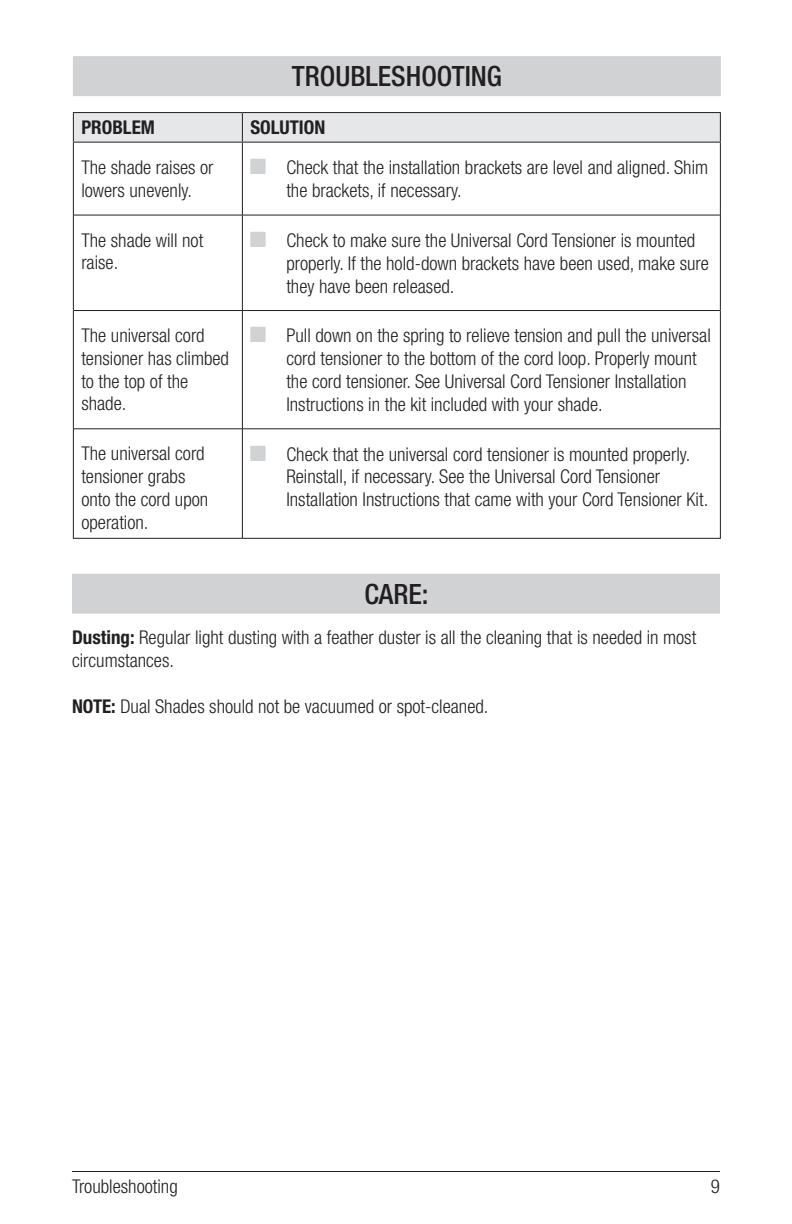
<style>
.page{position:relative;width:792px;height:1224px;background:#fff}
.page>*{position:absolute;margin:0;border:0;box-sizing:border-box;transform-origin:0 0}
.head-Grey{font:500 condensed 28px "Helvetica Neue LT Std";color:#231f20}
.bullets{font:300 condensed 19px/22.8px "Helvetica Neue LT Std";color:#231f20}
.body_10light{font:300 condensed 19px/22.8px "Helvetica Neue LT Std";color:#231f20}
.body_10light-2{font:700 condensed 19px "Helvetica Neue LT Std";color:#231f20}
.s1{color:#d1d2d4}
.s2{font-weight:700}
</style>
<div class="page">
<hr style="left:72px;top:1171px;width:648px;height:1px;background:#231f20">
<div style="left:73px;top:56px;width:648px;height:40px;background:#d1d2d4"></div>
<hr style="left:242px;top:143px;width:1px;height:72px;background:#231f20">
<hr style="left:74px;top:215px;width:168px;height:1px;background:#231f20">
<hr style="left:242px;top:215px;width:478px;height:1px;background:#231f20">
<hr style="left:242px;top:215px;width:1px;height:95px;background:#231f20">
<hr style="left:74px;top:310px;width:168px;height:1px;background:#231f20">
<hr style="left:242px;top:310px;width:478px;height:1px;background:#231f20">
<hr style="left:242px;top:311px;width:1px;height:118px;background:#231f20">
<hr style="left:74px;top:428px;width:168px;height:1px;background:#231f20">
<hr style="left:242px;top:428px;width:478px;height:1px;background:#231f20">
<hr style="left:242px;top:429px;width:1px;height:109px;background:#231f20">
<hr style="left:73px;top:538px;width:169px;height:1px;background:#231f20">
<hr style="left:242px;top:538px;width:479px;height:1px;background:#231f20">
<hr style="left:73px;top:143px;width:1px;height:72px;background:#231f20">
<hr style="left:720px;top:143px;width:1px;height:72px;background:#231f20">
<hr style="left:73px;top:215px;width:1px;height:96px;background:#231f20">
<hr style="left:720px;top:215px;width:1px;height:96px;background:#231f20">
<hr style="left:73px;top:311px;width:1px;height:118px;background:#231f20">
<hr style="left:720px;top:311px;width:1px;height:118px;background:#231f20">
<hr style="left:73px;top:429px;width:1px;height:109px;background:#231f20">
<hr style="left:720px;top:429px;width:1px;height:109px;background:#231f20">
<hr style="left:73px;top:112px;width:169px;height:1px;background:#231f20">
<hr style="left:242px;top:112px;width:479px;height:1px;background:#231f20">
<svg style="left:73px;top:113px;width:648px;height:29px"></svg>
<hr style="left:73px;top:142px;width:169px;height:1px;background:#231f20">
<hr style="left:242px;top:142px;width:479px;height:1px;background:#231f20">
<div style="left:72px;top:574px;width:648px;height:40px;background:#d1d2d4"></div>
<p class="head-Grey" style="left:292px;top:59px;width:212px">TROUBLESHOOTING</p>
<p class="body_10light-2" style="left:81px;top:116px;width:75px">PROBLEM</p>
<p class="body_10light-2" style="left:250px;top:116px;width:76px">SOLUTION</p>
<p class="body_10light" style="left:81px;top:155px;width:134px">The shade raises or</p>
<p class="body_10light" style="left:81px;top:178px;width:112px">lowers unevenly.</p>
<p class="bullets" style="left:286px;top:156px;width:423px;text-indent:-36px"><span class="s1">→</span> Check that the installation brackets are level and aligned. Shim the brackets, if necessary.</p>
<p class="body_10light" style="left:81px;top:228px;width:123px">The shade will not raise.</p>
<p class="bullets" style="left:286px;top:229px;width:424px;text-indent:-36px"><span class="s1">→</span> Check to make sure the Universal Cord Tensioner is mounted properly. If the hold-down brackets have been used, make sure they have been released.</p>
<p class="body_10light" style="left:81px;top:324px;width:149px">The universal cord tensioner has climbed to the top of the shade.</p>
<p class="bullets" style="left:286px;top:324px;width:426px;text-indent:-36px"><span class="s1">→</span> Pull down on the spring to relieve tension and pull the universal cord tensioner to the bottom of the cord loop. Properly mount the cord tensioner. See Universal Cord Tensioner Installation Instructions in the kit included with your shade.</p>
<p class="body_10light" style="left:81px;top:442px;width:128px">The universal cord tensioner grabs onto the cord upon operation.</p>
<p class="bullets" style="left:286px;top:442px;width:423px;text-indent:-36px"><span class="s1">→</span> Check that the universal cord tensioner is mounted properly.<br>Reinstall, if necessary. See the Universal Cord Tensioner<br>Installation Instructions that came with your Cord Tensioner Kit.</p>
<p class="head-Grey" style="left:364px;top:577px;width:66px">CARE:</p>
<p class="body_10light" style="left:72px;top:626px;width:626px"><span class="s2">Dusting:</span> Regular light dusting with a feather duster is all the cleaning that is needed in most circumstances.</p>
<p class="body_10light" style="left:72px;top:695px;width:418px"><span class="s2">NOTE:</span> Dual Shades should not be vacuumed or spot-cleaned.</p>
<p class="body_10light" style="left:72px;top:1174px;width:107px">Troubleshooting</p>
<p class="bullets" style="left:711px;top:1174px;width:11px">9</p>
</div>
